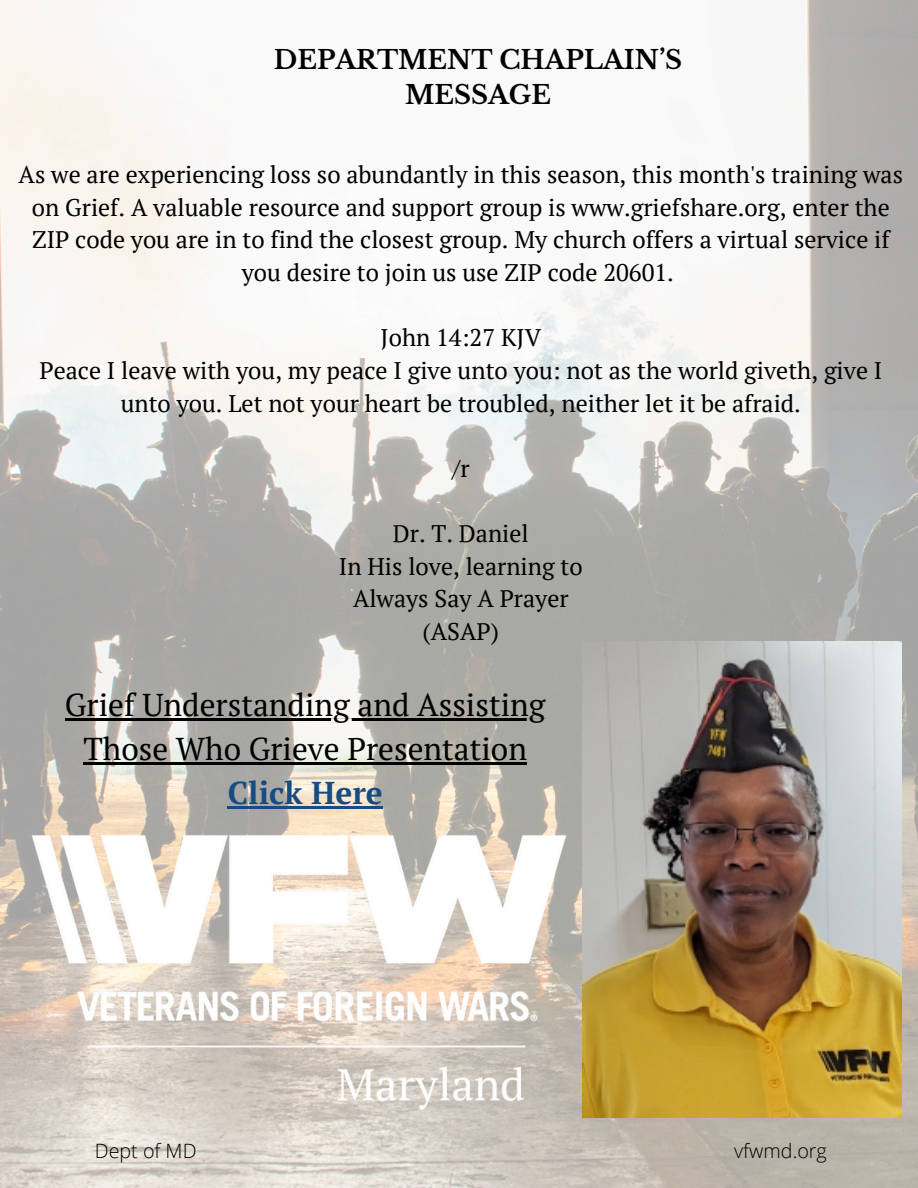
<style>
.page{position:relative;width:918px;height:1188px;background:#fff}
.page>*{position:absolute;margin:0;border:0;box-sizing:border-box;transform-origin:0 0}
.t1{font:31.5px/43.8px "PT Serif";color:#000;text-align:center}
.t2{font:700 25.65px/34.8px "Libre Baskerville";color:#000;text-align:center}
.t3{font:24px/32.7px "PT Serif";color:#000;text-align:center}
.t4{font:300 19.8px "Open Sans";color:#000}
.s1{font-weight:700;color:#164c83}
</style>
<div class="page">
<img style="left:0;top:0;width:918px;height:1188px">
<img style="left:582px;top:642px;width:320px;height:476px">
<img style="left:15px;top:820px;width:567px;height:298px">
<hr style="left:65px;top:719px;width:481px;height:2px;background:#000">
<hr style="left:83px;top:763px;width:444px;height:2px;background:#000">
<hr style="left:228px;top:806px;width:155px;height:3px;background:#164c83">
<h3 class="t2" style="left:274px;top:43px;width:410px">DEPARTMENT CHAPLAIN’S<br>MESSAGE</h3>
<p class="t3" style="left:19px;top:158px;width:886px">As we are experiencing loss so abundantly in this season, this month's training was on Grief. A valuable resource and support group is www.griefshare.org, enter the ZIP code you are in to find the closest group. My church offers a virtual service if you desire to join us use ZIP code 20601.</p>
<h2 class="t3" style="left:39px;top:321px;width:844px">John 14:27 KJV<br>Peace I leave with you, my peace I give unto you: not as the world giveth, give I unto you. Let not your heart be troubled, neither let it be afraid.</h2>
<h3 class="t3" style="left:452px;top:451px;width:19px">/r</h3>
<h3 class="t3" style="left:339px;top:517px;width:245px">Dr. T. Daniel<br>In His love, learning to<br>Always Say A Prayer (ASAP)</h3>
<h1 class="t1" style="left:65px;top:683px;width:482px">Grief Understanding and Assisting<br>Those Who Grieve Presentation<br><span class="s1">Click Here</span></h1>
<p class="t4" style="left:95px;top:1137px;width:103px">Dept of MD</p>
<h3 class="t4" style="left:734px;top:1137px;width:94px">vfwmd.org</h3>
</div>
